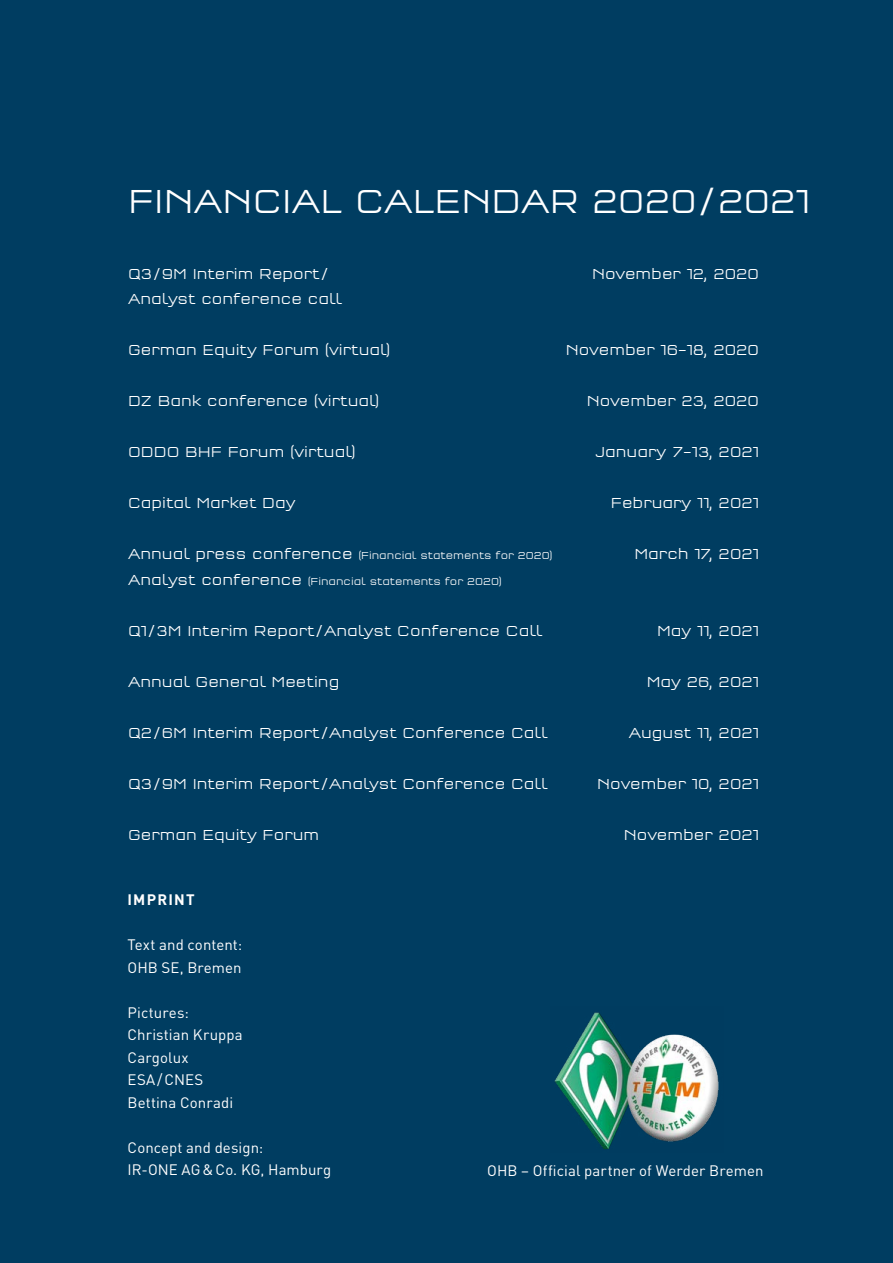
<style>
.page{position:relative;width:893px;height:1263px;background:#003d61}
.page>*{position:absolute;margin:0;border:0;box-sizing:border-box;transform-origin:0 0}
.t1{font:300 34.5px "Q Type Square OT";letter-spacing:.005em;color:#fff}
.t2{font:300 15px "Q Type Square OT";color:#fff}
.t3{font:15px/22.5px "DIN Pro";letter-spacing:.005em;color:#fff}
.t4{font:700 15px "DIN Pro";letter-spacing:.08em;color:#fff}
.t5{font:300 10.5px "Q Type Square OT";color:#fff}
.s1{font-size:15px}
</style>
<div class="page">
<img style="left:554px;top:1012px;width:165px;height:137px">
<h1 class="t1" style="left:128px;top:180px;width:683px">FINANCIAL CALENDAR 2020 / 2021</h1>
<p class="t2" style="left:128px;top:264px;width:201px">Q3 / 9M Interim Report /</p>
<p class="t2" style="left:592px;top:264px;width:169px">November 12, 2020</p>
<p class="t2" style="left:128px;top:290px;width:215px">Analyst conference call</p>
<p class="t2" style="left:128px;top:341px;width:264px">German Equity Forum (virtual)</p>
<p class="t2" style="left:566px;top:341px;width:195px">November 16–18, 2020</p>
<p class="t2" style="left:128px;top:392px;width:253px">DZ Bank conference (virtual)</p>
<p class="t2" style="left:587px;top:392px;width:174px">November 23, 2020</p>
<p class="t2" style="left:128px;top:443px;width:229px">ODDO BHF Forum (virtual)</p>
<p class="t2" style="left:595px;top:443px;width:166px">January 7–13, 2021</p>
<p class="t2" style="left:128px;top:494px;width:169px">Capital Market Day</p>
<p class="t2" style="left:611px;top:494px;width:150px">February 11, 2021</p>
<p class="t5" style="left:128px;top:549px;width:426px"><span class="s1">Annual press conference</span> (Financial statements for 2020)</p>
<p class="t2" style="left:634px;top:545px;width:126px">March 17, 2021</p>
<p class="t5" style="left:128px;top:575px;width:375px"><span class="s1">Analyst conference</span> (Financial statements for 2020)</p>
<p class="t2" style="left:128px;top:621px;width:416px">Q1 / 3M Interim Report / Analyst Conference Call</p>
<p class="t2" style="left:657px;top:621px;width:103px">May 11, 2021</p>
<p class="t2" style="left:128px;top:672px;width:213px">Annual General Meeting</p>
<p class="t2" style="left:647px;top:672px;width:114px">May 26, 2021</p>
<p class="t2" style="left:128px;top:723px;width:421px">Q2 / 6M Interim Report / Analyst Conference Call</p>
<p class="t2" style="left:629px;top:723px;width:132px">August 11, 2021</p>
<p class="t2" style="left:128px;top:774px;width:421px">Q3 / 9M Interim Report / Analyst Conference Call</p>
<p class="t2" style="left:597px;top:774px;width:163px">November 10, 2021</p>
<p class="t2" style="left:128px;top:825px;width:193px">German Equity Forum</p>
<p class="t2" style="left:624px;top:825px;width:137px">November 2021</p>
<p class="t4" style="left:128px;top:890px;width:69px">IMPRINT</p>
<p class="t3" style="left:128px;top:933px;width:116px">Text and content:<br>OHB SE, Bremen</p>
<p class="t3" style="left:128px;top:1001px;width:117px">Pictures:<br>Christian Kruppa<br>Cargolux<br>ESA / CNES<br>Bettina Conradi</p>
<p class="t3" style="left:128px;top:1136px;width:205px">Concept and design:<br>IR-ONE AG &amp; Co. KG, Hamburg</p>
<p class="t3" style="left:487px;top:1159px;width:278px">OHB – Official partner of Werder Bremen</p>
</div>
